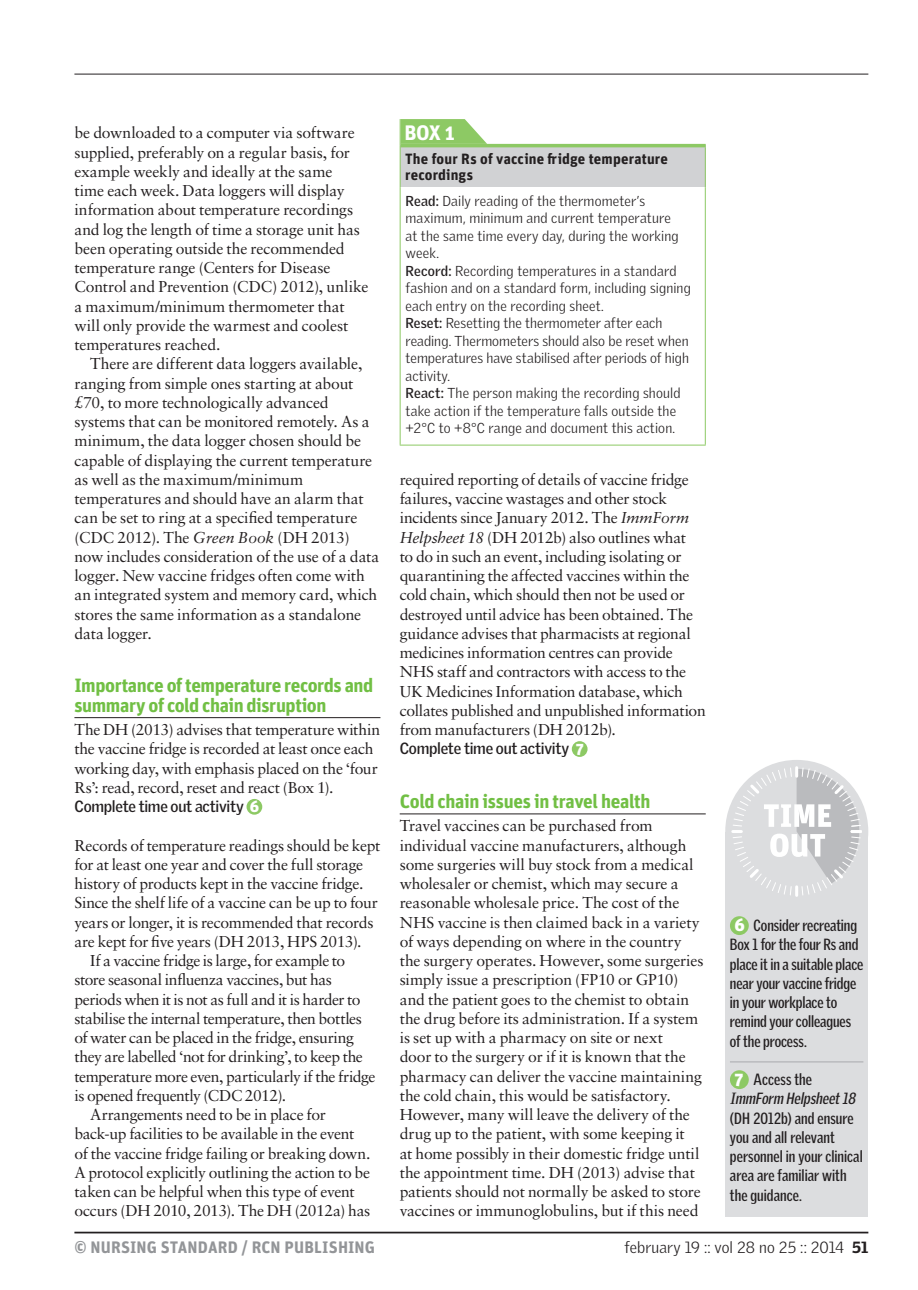
<style>
.page{position:relative;width:918px;height:1290px;background:#fff}
.page>*{position:absolute;margin:0;border:0;box-sizing:border-box;transform-origin:0 0}
.t1{font:700 21px "Unit OT";color:#fff}
.t2{font:700 19.25px/19.2px "Unit OT";letter-spacing:-.02em;color:#71bf44}
.t3{font:700 16.62px "Unit OT";letter-spacing:.01em;color:#939598}
.t4{font:15.75px/19.2px "Sabon LT";letter-spacing:-.015em;color:#231f20}
.t5{font:700 15.75px/19.2px "Griffith Gothic Cond";letter-spacing:-.005em;color:#231f20}
.t6{font:700 15.75px "Griffith Gothic";letter-spacing:-.02em;color:#231f20}
.t7{font:300 15.75px "Griffith Gothic";letter-spacing:.005em;color:#231f20}
.t8{font:italic 700 15.75px/19.2px "Griffith Gothic Cond";color:#231f20}
.t9{font:700 14.88px/15.8px "Unit OT";letter-spacing:.01em;color:#231f20}
.t10{font:300 14px/17.5px "Griffith Gothic";letter-spacing:.01em;color:#231f20}
.s1{font-style:italic}
.s2{font-family:"Unit OT";font-weight:900;color:#fff}
.s3{font-weight:700}
.s4{font-family:"Unit OT";font-weight:900;font-size:17.5px;color:#fff}
.s5{font-family:"Unit OT";font-weight:900;font-style:normal;font-size:17.5px;color:#fff}
.s6{font-style:normal}
.s7{font-weight:900}
</style>
<div class="page">
<hr style="left:74px;top:1231px;width:794px;height:2px;background:#231f20">
<hr style="left:74px;top:74px;width:794px;height:1px;background:#231f20">
<div style="left:400px;top:146px;width:305px;height:41px;background:#d1d2d4"></div>
<hr style="left:400px;top:187px;width:1px;height:258px;background:#8dc964">
<hr style="left:705px;top:187px;width:1px;height:258px;background:#8dc964">
<hr style="left:400px;top:445px;width:306px;height:1px;background:#8dc964">
<hr style="left:400px;top:146px;width:1px;height:41px;background:#8dc964">
<hr style="left:705px;top:147px;width:1px;height:40px;background:#8dc964">
<hr style="left:400px;top:144px;width:306px;height:3px;background:#8dc964">
<svg style="left:400px;top:119px;width:87px;height:27px"></svg>
<hr style="left:74px;top:717px;width:306px;height:1px;background:#231f20">
<div style="left:246px;top:799px;width:16px;height:16px;background:#8dc964;border-radius:50%"></div>
<hr style="left:400px;top:813px;width:306px;height:1px;background:#231f20">
<div style="left:572px;top:741px;width:15px;height:16px;background:#8dc964;border-radius:50%"></div>
<div style="left:725px;top:760px;width:143px;height:143px;background:#dcdddf;border-radius:50%"></div>
<div style="left:725px;top:832px;width:143px;height:384px;background:#dcdddf"></div>
<svg style="left:732px;top:767px;width:129px;height:129px"></svg>
<hr style="left:730px;top:1061px;width:133px;height:1px;background:#a8a9ad">
<div style="left:730px;top:916px;width:19px;height:19px;background:#8dc964;border-radius:50%"></div>
<div style="left:730px;top:1070px;width:19px;height:19px;background:#8dc964;border-radius:50%"></div>
<p class="t4" style="left:74px;top:123px;width:296px">be downloaded to a computer via software supplied, preferably on a regular basis, for example weekly and ideally at the same<br>time each week. Data loggers will display information about temperature recordings and log the length of time a storage unit has been operating outside the recommended temperature range (Centers for Disease Control and Prevention (CDC) 2012), unlike a maximum/minimum thermometer that will only provide the warmest and coolest temperatures reached.</p>
<p class="t4" style="left:74px;top:354px;width:306px;text-indent:16px">There are different data loggers available, ranging from simple ones starting at about £70, to more technologically advanced systems that can be monitored remotely. As a minimum, the data logger chosen should be capable of displaying the current temperature as well as the maximum/minimum temperatures and should have an alarm that can be set to ring at a specified temperature (CDC 2012). The <span class="s1">Green Book</span> (DH 2013) now includes consideration of the use of a data logger. New vaccine fridges often come with an integrated system and memory card, which stores the same information as a standalone data logger.</p>
<p class="t2" style="left:74px;top:675px;width:300px">Importance of temperature records and summary of cold chain disruption</p>
<p class="t4" style="left:74px;top:720px;width:307px">The DH (2013) advises that temperature within the vaccine fridge is recorded at least once each working day, with emphasis placed on the ‘four Rs’: read, record, reset and react (Box 1).</p>
<p class="t6" style="left:74px;top:797px;width:186px">Complete time out activity <span class="s2">6</span></p>
<p class="t4" style="left:74px;top:835px;width:307px">Records of temperature readings should be kept</p>
<p class="t4" style="left:74px;top:855px;width:290px">for at least one year and cover the full storage</p>
<p class="t4" style="left:74px;top:874px;width:291px">history of products kept in the vaccine fridge.</p>
<p class="t4" style="left:74px;top:893px;width:305px">Since the shelf life of a vaccine can be up to four</p>
<p class="t4" style="left:74px;top:912px;width:301px">years or longer, it is recommended that records</p>
<p class="t4" style="left:74px;top:932px;width:289px">are kept for five years (DH 2013, HPS 2013).</p>
<p class="t4" style="left:90px;top:951px;width:257px">If a vaccine fridge is large, for example to</p>
<p class="t4" style="left:74px;top:970px;width:259px">store seasonal influenza vaccines, but has</p>
<p class="t4" style="left:74px;top:989px;width:288px">periods when it is not as full and it is harder to</p>
<p class="t4" style="left:74px;top:1009px;width:289px">stabilise the internal temperature, then bottles</p>
<p class="t4" style="left:74px;top:1028px;width:281px">of water can be placed in the fridge, ensuring</p>
<p class="t4" style="left:74px;top:1047px;width:290px">they are labelled ‘not for drinking’, to keep the</p>
<p class="t4" style="left:74px;top:1066px;width:302px">temperature more even, particularly if the fridge</p>
<p class="t4" style="left:74px;top:1085px;width:213px">is opened frequently (CDC 2012).</p>
<p class="t4" style="left:90px;top:1105px;width:237px">Arrangements need to be in place for</p>
<p class="t4" style="left:74px;top:1124px;width:281px">back-up facilities to be available in the event</p>
<p class="t4" style="left:74px;top:1143px;width:298px">of the vaccine fridge failing or breaking down.</p>
<p class="t4" style="left:74px;top:1162px;width:297px">A protocol explicitly outlining the action to be</p>
<p class="t4" style="left:74px;top:1182px;width:282px">taken can be helpful when this type of event</p>
<p class="t4" style="left:74px;top:1201px;width:297px">occurs (DH 2010, 2013). The DH (2012a) has</p>
<h1 class="t1" style="left:404px;top:119px;width:52px">BOX 1</h1>
<p class="t9" style="left:405px;top:151px;width:264px">The four Rs of vaccine fridge temperature recordings</p>
<p class="t10" style="left:405px;top:191px;width:287px"><span class="s3">Read:</span> Daily reading of the thermometer’s maximum, minimum and current temperature<br>at the same time every day, during the working week.<br><span class="s3">Record:</span> Recording temperatures in a standard fashion and on a standard form, including signing each entry on the recording sheet.<br><span class="s3">Reset:</span> Resetting the thermometer after each reading. Thermometers should also be reset when temperatures have stabilised after periods of high activity.<br><span class="s3">React:</span> The person making the recording should take action if the temperature falls outside the +2°C to +8°C range and document this action.</p>
<p class="t4" style="left:400px;top:470px;width:307px">required reporting of details of vaccine fridge failures, vaccine wastages and other stock incidents since January 2012. The <span class="s1">ImmForm Helpsheet 18</span> (DH 2012b) also outlines what<br>to do in such an event, including isolating or quarantining the affected vaccines within the cold chain, which should then not be used or destroyed until advice has been obtained. The guidance advises that pharmacists at regional medicines information centres can provide NHS staff and contractors with access to the UK Medicines Information database, which collates published and unpublished information from manufacturers (DH 2012b).</p>
<p class="t6" style="left:400px;top:739px;width:185px">Complete time out activity <span class="s2">7</span></p>
<p class="t2" style="left:400px;top:791px;width:252px">Cold chain issues in travel health</p>
<p class="t4" style="left:400px;top:816px;width:305px">Travel vaccines can be purchased from individual vaccine manufacturers, although some surgeries will buy stock from a medical wholesaler or chemist, which may secure a reasonable wholesale price. The cost of the NHS vaccine is then claimed back in a variety of ways depending on where in the country the surgery operates. However, some surgeries simply issue a prescription (FP10 or GP10) and the patient goes to the chemist to obtain the drug before its administration. If a system is set up with a pharmacy on site or next<br>door to the surgery or if it is known that the pharmacy can deliver the vaccine maintaining the cold chain, this would be satisfactory.<br>However, many will leave the delivery of the drug up to the patient, with some keeping it<br>at home possibly in their domestic fridge until the appointment time. DH (2013) advise that patients should not normally be asked to store vaccines or immunoglobulins, but if this need</p>
<p class="t5" style="left:730px;top:916px;width:135px"><span class="s4">6</span> Consider recreating<br>Box 1 for the four Rs and place it in a suitable place near your vaccine fridge in your workplace to remind your colleagues of the process.</p>
<p class="t8" style="left:730px;top:1070px;width:130px"><span class="s5">7</span> <span class="s6">Access the<br></span>ImmForm Helpsheet18</p>
<p class="t5" style="left:730px;top:1108px;width:134px">(DH 2012b) and ensure you and all relevant personnel in your clinical area are familiar with the guidance.</p>
<p class="t3" style="left:74px;top:1236px;width:302px">© NURSING STANDARD / RCN PUBLISHING</p>
<p class="t7" style="left:624px;top:1238px;width:245px">february 19 :: vol 28 no 25 :: 2014 <span class="s7">51</span></p>
</div>
